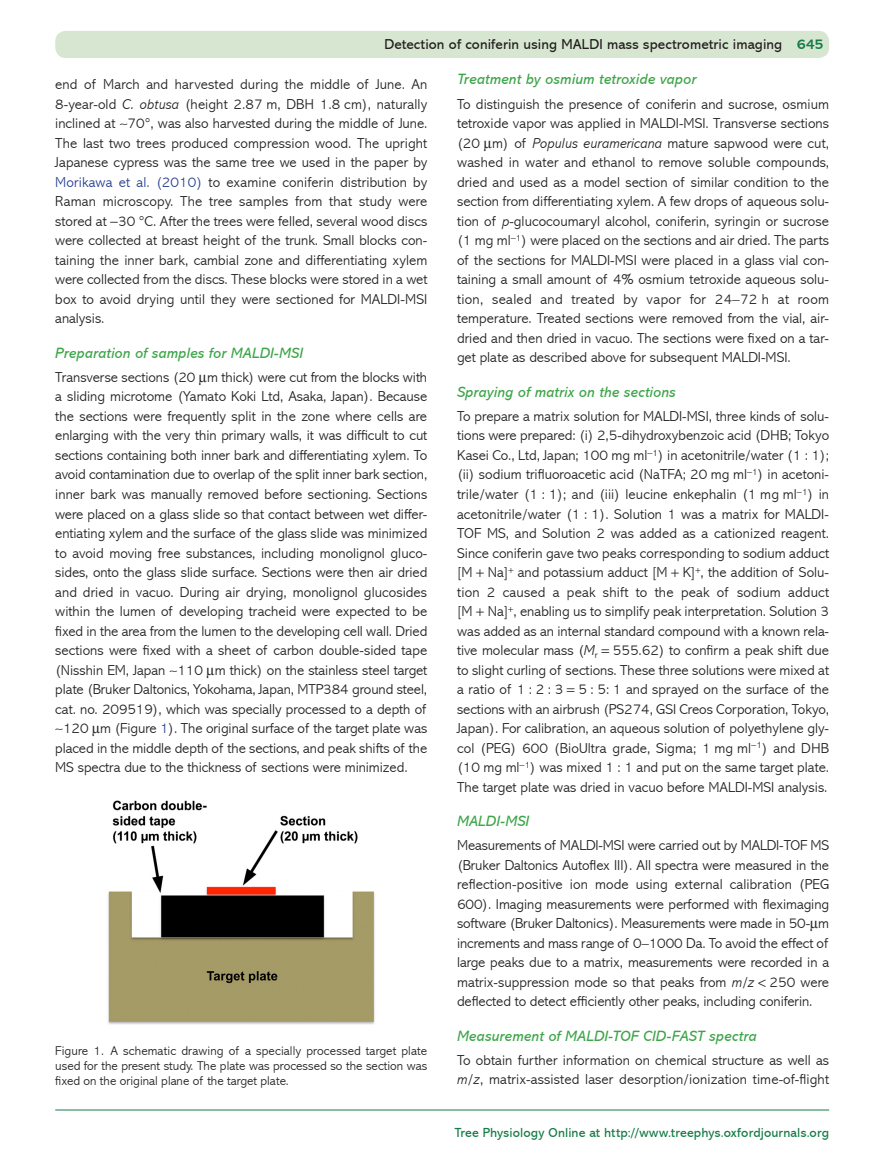
<style>
.page{position:relative;width:891px;height:1175px;background:#fff}
.page>*{position:absolute;margin:0;border:0;box-sizing:border-box;transform-origin:0 0}
._2{font:italic 15px "Abadi";letter-spacing:.01em;color:#3ca548}
.T1{font:300 14.4px/19.5px "Abadi";color:#231f20;text-align:justify}
.RRH{font:14.4px "Abadi";letter-spacing:.01em;color:#231f20}
.t1{font:13.2px "Abadi";letter-spacing:.01em;color:#157c46}
.FC{font:300 12.75px/15px "Abadi";color:#231f20;text-align:justify}
.s1{font-weight:700;color:#157c46}
.s2{font-style:italic}
.s3{color:#253f8e}
</style>
<div class="page">
<hr style="left:55px;top:1109px;width:774px;height:1px;background:#157c46">
<div style="left:55px;top:31px;width:774px;height:27px;background:#d7e6d1;border-radius:11px"></div>
<img style="left:108px;top:800px;width:267px;height:225px">
<p class="RRH" style="left:384px;top:36px;width:441px">Detection of coniferin using MALDI mass spectrometric imaging <span class="s1">645</span></p>
<p class="T1" style="left:55px;top:75px;width:374px">end of March and harvested during the middle of June. An 8-year-old <span class="s2">C. obtusa</span> (height 2.87 m, DBH 1.8 cm), naturally inclined at ∼70°, was also harvested during the middle of June.<br>The last two trees produced compression wood. The upright Japanese cypress was the same tree we used in the paper by <span class="s3">Morikawa et al. (2010)</span> to examine coniferin distribution by Raman microscopy. The tree samples from that study were stored at −30 °C. After the trees were felled, several wood discs were collected at breast height of the trunk. Small blocks con&shy;taining the inner bark, cambial zone and differentiating xylem were collected from the discs. These blocks were stored in a wet box to avoid drying until they were sectioned for MALDI-MSI analysis.</p>
<p class="_2" style="left:55px;top:344px;width:249px">Preparation of samples for MALDI-MSI</p>
<p class="T1" style="left:55px;top:367px;width:374px">Transverse sections (20 m thick) were cut from the blocks with a sliding microtome (Yamato Koki Ltd, Asaka, Japan). Because the sections were frequently split in the zone where cells are enlarging with the very thin primary walls, it was difficult to cut sections containing both inner bark and differentiating xylem. To avoid contamination due to overlap of the split inner bark section, inner bark was manually removed before sectioning. Sections were placed on a glass slide so that contact between wet differ&shy;entiating xylem and the surface of the glass slide was minimized to avoid moving free substances, including monolignol gluco&shy;sides, onto the glass slide surface. Sections were then air dried and dried in vacuo. During air drying, monolignol glucosides within the lumen of developing tracheid were expected to be fixed in the area from the lumen to the developing cell wall. Dried sections were fixed with a sheet of carbon double-sided tape (Nisshin EM, Japan ∼110 m thick) on the stainless steel target plate (Bruker Daltonics, Yokohama, Japan, MTP384 ground steel, cat. no. 209519), which was specially processed to a depth of ∼120 m (Figure <span class="s3">1</span>). The original surface of the target plate was placed in the middle depth of the sections, and peak shifts of the MS spectra due to the thickness of sections were minimized.</p>
<p class="FC" style="left:55px;top:1043px;width:374px">Figure 1. A schematic drawing of a specially processed target plate used for the present study. The plate was processed so the section was fixed on the original plane of the target plate.</p>
<p class="_2" style="left:457px;top:70px;width:241px">Treatment by osmium tetroxide vapor</p>
<p class="T1" style="left:457px;top:94px;width:374px">To distinguish the presence of coniferin and sucrose, osmium tetroxide vapor was applied in MALDI-MSI. Transverse sections (20 m) of <span class="s2">Populus euramericana</span> mature sapwood were cut, washed in water and ethanol to remove soluble compounds, dried and used as a model section of similar condition to the section from differentiating xylem. A few drops of aqueous solu&shy;tion of <span class="s2">p</span>-glucocoumaryl alcohol, coniferin, syringin or sucrose (1 mg ml−<sup>1</sup>) were placed on the sections and air dried. The parts of the sections for MALDI-MSI were placed in a glass vial con&shy;taining a small amount of 4% osmium tetroxide aqueous solu&shy;tion, sealed and treated by vapor for 24–72 h at room temperature. Treated sections were removed from the vial, air&shy;dried and then dried in vacuo. The sections were fixed on a tar&shy;get plate as described above for subsequent MALDI-MSI.</p>
<p class="_2" style="left:457px;top:383px;width:220px">Spraying of matrix on the sections</p>
<p class="T1" style="left:457px;top:406px;width:374px">To prepare a matrix solution for MALDI-MSI, three kinds of solu&shy;tions were prepared: (i) 2,5-dihydroxybenzoic acid (DHB; Tokyo Kasei Co., Ltd, Japan; 100 mg ml−<sup>1</sup>) in acetonitrile/water (1 : 1); (ii) sodium trifluoroacetic acid (NaTFA; 20 mg ml−<sup>1</sup>) in acetoni&shy;trile/water (1 : 1); and (iii) leucine enkephalin (1 mg ml−<sup>1</sup>) in acetonitrile/water (1 : 1). Solution 1 was a matrix for MALDI-TOF MS, and Solution 2 was added as a cationized reagent.<br>Since coniferin gave two peaks corresponding to sodium adduct [M Na] and potassium adduct [M K] , the addition of Solu&shy;tion 2 caused a peak shift to the peak of sodium adduct [M Na] , enabling us to simplify peak interpretation. Solution 3 was added as an internal standard compound with a known rela&shy;tive molecular mass (<span class="s2">M</span><sub>r</sub> 555.62) to confirm a peak shift due to slight curling of sections. These three solutions were mixed at a ratio of 1 : 2 : 3 5 : 5: 1 and sprayed on the surface of the sections with an airbrush (PS274, GSI Creos Corporation, Tokyo, Japan). For calibration, an aqueous solution of polyethylene gly&shy;col (PEG) 600 (BioUltra grade, Sigma; 1 mg ml−<sup>1</sup>) and DHB (10 mg ml−<sup>1</sup>) was mixed 1 : 1 and put on the same target plate.<br>The target plate was dried in vacuo before MALDI-MSI analysis.</p>
<p class="_2" style="left:457px;top:812px;width:74px">MALDI-MSI</p>
<p class="T1" style="left:457px;top:835px;width:374px">Measurements of MALDI-MSI were carried out by MALDI-TOF MS (Bruker Daltonics Autoflex III). All spectra were measured in the reflection-positive ion mode using external calibration (PEG 600). Imaging measurements were performed with fleximaging software (Bruker Daltonics). Measurements were made in 50- m increments and mass range of 0–1000 Da. To avoid the effect of large peaks due to a matrix, measurements were recorded in a matrix-suppression mode so that peaks from <span class="s2">m</span>/<span class="s2">z</span> 250 were deflected to detect efficiently other peaks, including coniferin.</p>
<p class="_2" style="left:457px;top:1027px;width:301px">Measurement of MALDI-TOF CID-FAST spectra</p>
<p class="T1" style="left:457px;top:1050px;width:374px">To obtain further information on chemical structure as well as <span class="s2">m</span>/<span class="s2">z</span>, matrix-assisted laser desorption/ionization time-of-flight</p>
<p class="t1" style="left:455px;top:1125px;width:376px">Tree Physiology Online at http://www.treephys.oxfordjournals.org</p>
</div>
